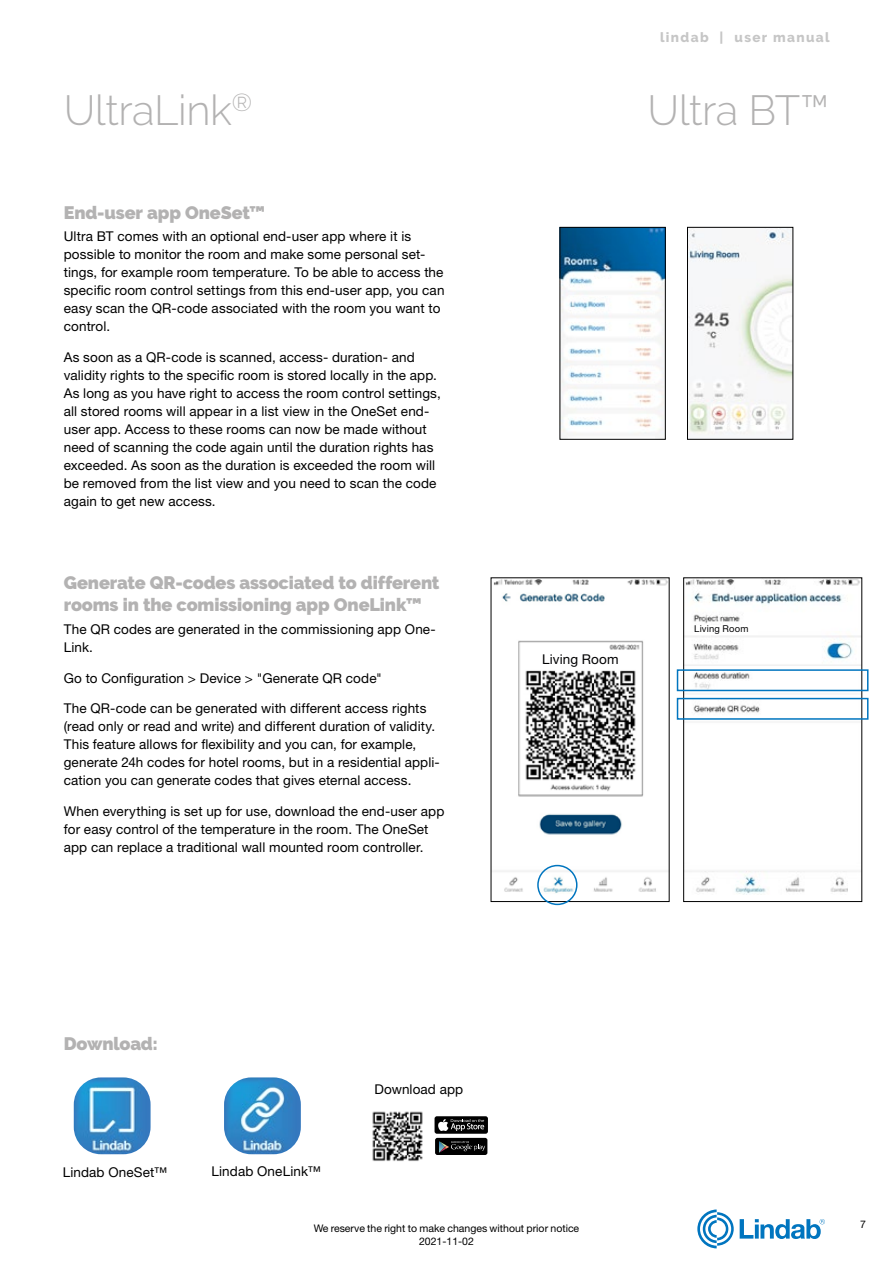
<style>
.page{position:relative;width:893px;height:1263px;background:#fff}
.page>*{position:absolute;margin:0;border:0;box-sizing:border-box;transform-origin:0 0}
.t1{font:300 42px "Raleway";letter-spacing:-.01em;color:#b3b2b2}
.t2{font:900 18px/22.5px "Raleway";letter-spacing:-.01em;color:#b3b2b2}
.t3{font:13.5px/18px "Helvetica Neue LT Pro";letter-spacing:.01em;color:#000}
.t4{font:800 13.5px "Raleway";letter-spacing:.1em;color:#c6c6c6}
.t5{font:13.5px "Helvetica Neue LT Pro";letter-spacing:.01em;color:#020203}
.t6{font:10.5px "Helvetica Neue LT Pro";color:#000}
.t7{font:9.45px "Helvetica Neue LT Pro";letter-spacing:.02em;color:#020203}
</style>
<div class="page">
<svg style="left:740px;top:1219px;width:85px;height:20px"></svg>
<svg style="left:697px;top:1209px;width:37px;height:39px"></svg>
<div style="left:435px;top:1116px;width:53px;height:18px;background:#000;border-radius:2px"></div>
<svg style="left:438px;top:1119px;width:46px;height:12px"></svg>
<div style="left:435px;top:1138px;width:52px;height:17px;background:#000;border-radius:2px"></div>
<svg style="left:439px;top:1141px;width:46px;height:11px"></svg>
<img style="left:372px;top:1111px;width:51px;height:50px">
<img style="left:74px;top:1077px;width:77px;height:77px">
<img style="left:562px;top:229px;width:101px;height:207px">
<img style="left:689px;top:229px;width:102px;height:206px">
<div style="left:687px;top:227px;width:106px;height:212px;border:1px solid #000"></div>
<img style="left:224px;top:1077px;width:77px;height:77px">
<img style="left:493px;top:579px;width:174px;height:316px">
<img style="left:685px;top:579px;width:175px;height:316px">
<div style="left:683px;top:577px;width:179px;height:325px;border:1px solid #000"></div>
<div style="left:542px;top:655px;width:83px;height:12px;background:#fff"></div>
<div style="left:694px;top:625px;width:64px;height:9px;background:#fff"></div>
<div style="left:537px;top:865px;width:40px;height:40px;border:2px solid #0075bf;border-radius:50%"></div>
<div style="left:677px;top:669px;width:191px;height:22px;border:2px solid #0075bf"></div>
<div style="left:677px;top:698px;width:191px;height:22px;border:2px solid #0075bf"></div>
<p class="t4" style="left:660px;top:30px;width:171px">lindab | user manual</p>
<h1 class="t1" style="left:64px;top:85px;width:190px">UltraLink<sup>®</sup></h1>
<h1 class="t1" style="left:648px;top:85px;width:183px">Ultra BT™</h1>
<h2 class="t2" style="left:64px;top:201px;width:203px">End-user app OneSet™</h2>
<p class="t3" style="left:64px;top:227px;width:382px">Ultra BT comes with an optional end-user app where it is possible to monitor the room and make some personal set&shy;tings, for example room temperature. To be able to access the specific room control settings from this end-user app, you can easy scan the QR-code associated with the room you want to control.</p>
<p class="t3" style="left:64px;top:348px;width:379px">As soon as a QR-code is scanned, access- duration- and validity rights to the specific room is stored locally in the app.<br>As long as you have right to access the room control settings, all stored rooms will appear in a list view in the OneSet end&shy;user app. Access to these rooms can now be made without need of scanning the code again until the duration rights has exceeded. As soon as the duration is exceeded the room will be removed from the list view and you need to scan the code again to get new access.</p>
<h2 class="t2" style="left:64px;top:571px;width:377px">Generate QR-codes associated to different rooms in the comissioning app OneLink™</h2>
<p class="t3" style="left:64px;top:620px;width:373px">The QR codes are generated in the commissioning app One-<br>Link.</p>
<p class="t3" style="left:64px;top:668px;width:320px">Go to Configuration &gt; Device &gt; "Generate QR code"</p>
<p class="t3" style="left:64px;top:699px;width:378px">The QR-code can be generated with different access rights (read only or read and write) and different duration of validity.<br>This feature allows for flexibility and you can, for example, generate 24h codes for hotel rooms, but in a residential appli&shy;cation you can generate codes that gives eternal access.</p>
<p class="t3" style="left:64px;top:802px;width:382px">When everything is set up for use, download the end-user app for easy control of the temperature in the room. The OneSet app can replace a traditional wall mounted room controller.</p>
<p class="t5" style="left:542px;top:651px;width:78px">Living Room</p>
<p class="t7" style="left:694px;top:623px;width:56px">Living Room</p>
<h2 class="t2" style="left:64px;top:1032px;width:96px">Download:</h2>
<p class="t3" style="left:63px;top:1162px;width:106px">Lindab OneSet™</p>
<p class="t3" style="left:212px;top:1162px;width:111px">Lindab OneLink™</p>
<p class="t3" style="left:374px;top:1080px;width:90px">Download app</p>
<p class="t6" style="left:314px;top:1222px;width:267px">We reserve the right to make changes without prior notice</p>
<p class="t6" style="left:419px;top:1235px;width:56px">2021-11-02</p>
<p class="t6" style="left:860px;top:1218px;width:7px">7</p>
</div>
